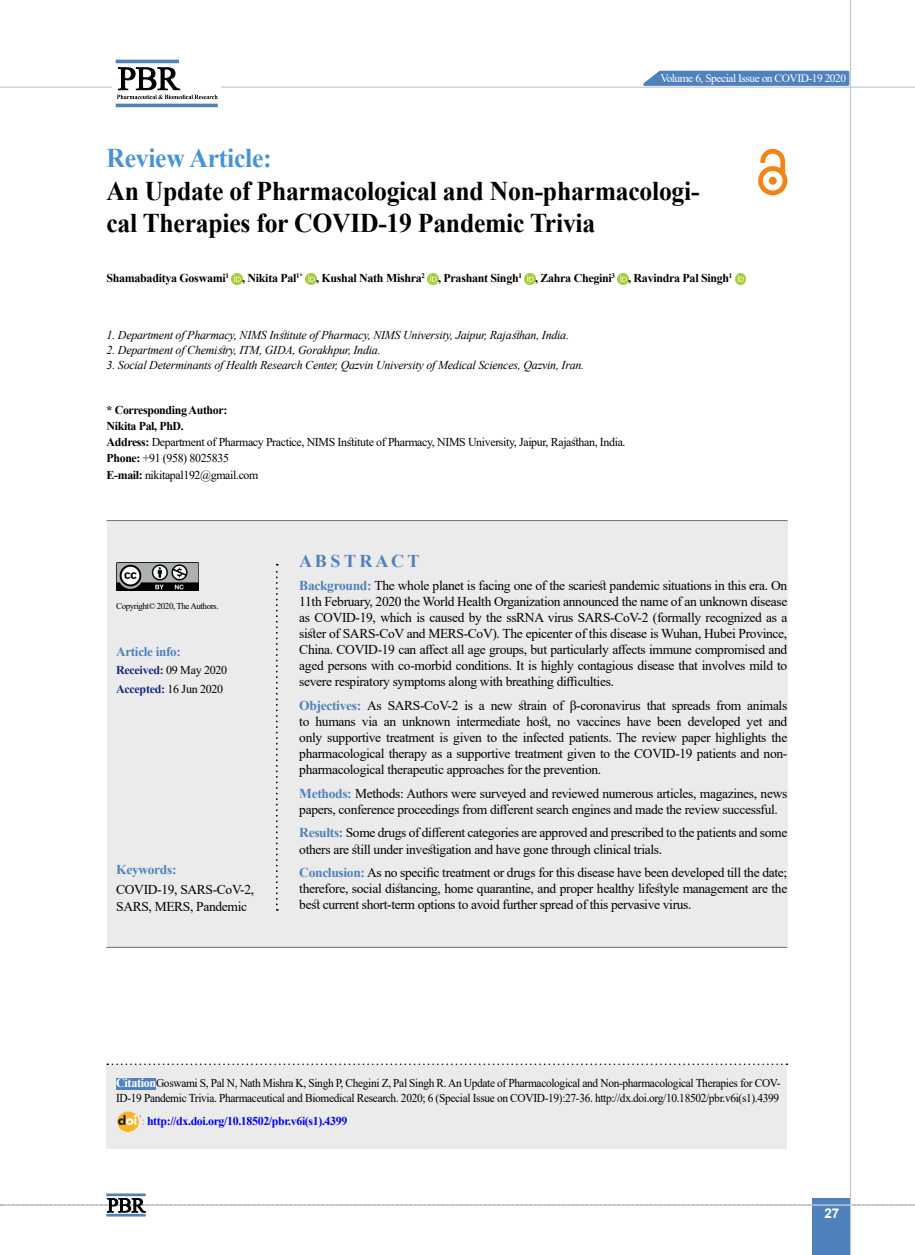
<style>
.page{position:relative;width:915px;height:1255px;background:#fff}
.page>*{position:absolute;margin:0;border:0;box-sizing:border-box;transform-origin:0 0}
.t1{font:700 27px/32.4px "Times New Roman";letter-spacing:-.01em;color:#000;scale:.95 1}
.t2{font:700 27px "Times New Roman";letter-spacing:-.01em;color:#4792d9;scale:.95 1}
.t3{font:700 18px "Times New Roman";color:#4f81bd}
.t4{font:13.5px/16px "Times New Roman";letter-spacing:-.025em;color:#000;text-align:justify}
.t5{font:700 13.5px "Times New Roman";letter-spacing:-.025em;color:#4f81bd}
.t6{font:700 13.5px "Arial";color:#fff}
.t7{font:700 13.2px "Times New Roman";letter-spacing:-.025em;color:#4f81bd}
.t8{font:12px/15px "Times New Roman";letter-spacing:-.03em;color:#000;scale:.95 1}
.t9{font:italic 12px "Times New Roman";letter-spacing:-.02em;color:#000}
.t10{font:12px/16.2px "Times New Roman";letter-spacing:-.03em;color:#000}
.t11{font:700 12px "Times New Roman";letter-spacing:-.025em;color:#000}
.t12{font:700 12px "Times New Roman";letter-spacing:-.03em;color:#00f}
.t13{font:700 12px/18.3px "Times New Roman";letter-spacing:-.025em;color:#14287e}
.t14{font:11.4px "Times New Roman";letter-spacing:-.04em;color:#fff}
.t15{font:9px "Times New Roman";letter-spacing:-.05em;color:#000}
.s1{font-weight:700}
.s2{font-weight:400;color:#000}
.s3{font-weight:700;color:#4f81bd}
.s4{font-weight:700;font-size:12.75px;color:#fff}
</style>
<div class="page">
<div style="left:812px;top:1198px;width:38px;height:56px;background:#4f81bd"></div>
<hr style="left:849px;top:0;width:1px;height:1254px;background:#c2c4c6">
<hr style="left:0;top:87px;width:914px;height:1px;background:#c2c4c6">
<svg style="left:635px;top:69px;width:215px;height:18px;background:#749bca"></svg>
<svg style="left:1px;top:1197px;width:914px;height:15px"></svg>
<hr style="left:106px;top:1193px;width:40px;height:3px;background:#4f81bd">
<hr style="left:106px;top:1213px;width:40px;height:3px;background:#4f81bd">
<div style="left:112px;top:56px;width:108px;height:49px;background:linear-gradient(to right,#fff,#fff)"></div>
<hr style="left:116px;top:60px;width:63px;height:3px;background:#4f81bd">
<hr style="left:116px;top:104px;width:102px;height:3px;background:#4f81bd">
<svg style="left:117px;top:67px;width:100px;height:32px"></svg>
<div style="left:107px;top:521px;width:680px;height:426px;background:#ebebec"></div>
<svg style="left:231px;top:274px;width:11px;height:10px"></svg>
<svg style="left:305px;top:274px;width:11px;height:10px"></svg>
<svg style="left:427px;top:274px;width:11px;height:10px"></svg>
<svg style="left:524px;top:274px;width:11px;height:10px"></svg>
<svg style="left:617px;top:274px;width:11px;height:10px"></svg>
<svg style="left:735px;top:274px;width:10px;height:10px"></svg>
<svg style="left:276px;top:564px;width:2px;height:346px"></svg>
<hr style="left:107px;top:520px;width:680px;height:1px;background:#6d6e71">
<hr style="left:106px;top:946px;width:680px;height:1px;background:#6d6e71">
<div style="left:106px;top:1064px;width:680px;height:84px;background:#ebebec"></div>
<svg style="left:107px;top:1063px;width:680px;height:1px"></svg>
<div style="left:116px;top:1077px;width:40px;height:12px;background:#4f81bd"></div>
<img style="left:117px;top:1111px;width:24px;height:20px">
<svg style="left:758px;top:149px;width:29px;height:46px"></svg>
<div style="left:768px;top:177px;width:8px;height:8px;background:#f58212;border-radius:50%"></div>
<img style="left:116px;top:562px;width:82px;height:29px">
<p class="t14" style="left:660px;top:70px;width:187px">Volume 6, Special Issue on COVID-19 2020</p>
<h1 class="t2" style="left:106px;top:139px;width:175px">Review Article:</h1>
<h1 class="t1" style="left:106px;top:173px;width:625px">An Update of Pharmacological and Non-pharmacologi&shy;cal Therapies for COVID-19 Pandemic Trivia</h1>
<p class="t11" style="left:106px;top:270px;width:627px">Shamabaditya Goswami<sup>1</sup> , Nikita Pal<sup>1*</sup> , Kushal Nath Mishra<sup>2</sup> , Prashant Singh<sup>1</sup> , Zahra Chegini<sup>3</sup> , Ravindra Pal Singh<sup>1</sup></p>
<p class="t9" style="left:107px;top:326px;width:464px">1. Department of Pharmacy, NIMS Institute of Pharmacy, NIMS University, Jaipur, Rajasthan, India.</p>
<p class="t9" style="left:107px;top:341px;width:275px">2. Department of Chemistry, ITM, GIDA, Gorakhpur, India.</p>
<p class="t9" style="left:107px;top:356px;width:479px">3. Social Determinants of Health Research Center, Qazvin University of Medical Sciences, Qazvin, Iran.</p>
<p class="t10" style="left:107px;top:401px;width:520px"><span class="s1">* Corresponding Author:<br>Nikita Pal, PhD.<br>Address:</span> Department of Pharmacy Practice, NIMS Institute of Pharmacy, NIMS University, Jaipur, Rajasthan, India.<br><span class="s1">Phone:</span> +91 (958) 8025835<br><span class="s1">E-mail:</span> nikitapal192@gmail.com</p>
<p class="t15" style="left:116px;top:600px;width:104px">Copyright© 2020, The Authors.</p>
<p class="t7" style="left:116px;top:642px;width:66px">Article info:</p>
<p class="t13" style="left:116px;top:661px;width:112px">Received: <span class="s2">09 May 2020<br></span>Accepted: <span class="s2">16 Jun 2020</span></p>
<p class="t5" style="left:116px;top:859px;width:62px">Keywords:</p>
<p class="t4" style="left:116px;top:881px;width:139px;line-height:16.5px">COVID-19, SARS-CoV-2,<br>SARS, MERS, Pandemic</p>
<h2 class="t3" style="left:299px;top:548px;width:122px">A B S T R A C T</h2>
<p class="t4" style="left:299px;top:576px;width:489px"><span class="s3">Background:</span> The whole planet is facing one of the scariest pandemic situations in this era. On 11th February, 2020 the World Health Organization announced the name of an unknown disease as COVID-19, which is caused by the ssRNA virus SARS-CoV-2 (formally recognized as a sister of SARS-CoV and MERS-CoV). The epicenter of this disease is Wuhan, Hubei Province, China. COVID-19 can affect all age groups, but particularly affects immune compromised and aged persons with co-morbid conditions. It is highly contagious disease that involves mild to severe respiratory symptoms along with breathing difficulties.</p>
<p class="t4" style="left:299px;top:696px;width:489px"><span class="s3">Objectives:</span> As SARS-CoV-2 is a new strain of β-coronavirus that spreads from animals to humans via an unknown intermediate host, no vaccines have been developed yet and only supportive treatment is given to the infected patients. The review paper highlights the pharmacological therapy as a supportive treatment given to the COVID-19 patients and non&shy;pharmacological therapeutic approaches for the prevention.</p>
<p class="t4" style="left:299px;top:784px;width:489px"><span class="s3">Methods:</span> Methods: Authors were surveyed and reviewed numerous articles, magazines, news papers, conference proceedings from different search engines and made the review successful.</p>
<p class="t4" style="left:299px;top:824px;width:489px"><span class="s3">Results:</span> Some drugs of different categories are approved and prescribed to the patients and some others are still under investigation and have gone through clinical trials.</p>
<p class="t4" style="left:299px;top:864px;width:489px"><span class="s3">Conclusion:</span> As no specific treatment or drugs for this disease have been developed till the date; therefore, social distancing, home quarantine, and proper healthy lifestyle management are the best current short-term options to avoid further spread of this pervasive virus.</p>
<p class="t8" style="left:116px;top:1075px;width:700px"><span class="s4">Citation</span>Goswami S, Pal N, Nath Mishra K, Singh P, Chegini Z, Pal Singh R. An Update of Pharmacological and Non-pharmacological Therapies for COV-<br>ID-19 Pandemic Trivia. Pharmaceutical and Biomedical Research. 2020; 6 (Special Issue on COVID-19):27-36. http://dx.doi.org/10.18502/pbr.v6i(s1).4399</p>
<p class="t12" style="left:147px;top:1112px;width:202px">http://dx.doi.org/10.18502/pbr.v6i(s1).4399</p>
<p class="t6" style="left:824px;top:1203px;width:17px">27</p>
</div>
